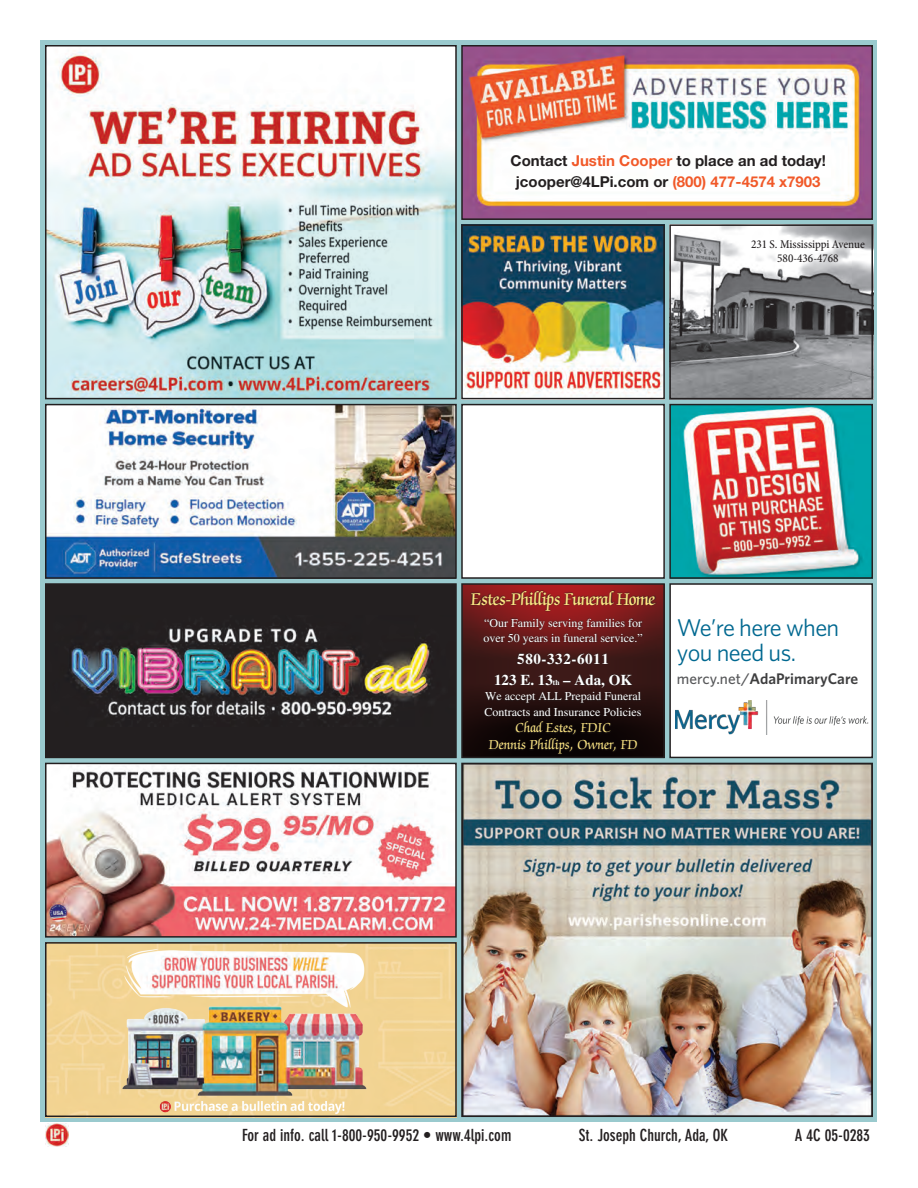
<style>
.page{position:relative;width:918px;height:1188px;background:#fff}
.page>*{position:absolute;margin:0;border:0;box-sizing:border-box;transform-origin:0 0}
.t1{font:24.3px/24.6px "Whitney";letter-spacing:-.025em;color:#006890}
.t2{font:600 19.5px "Zapf Chancery Std";letter-spacing:-.025em;color:#ffe783;scale:.9 1}
.t3{font:700 condensed 16.5px "DIN Neuzeit Grotesk Std";color:#231f20}
.t4{font:600 15.45px "Whitney";color:#3e3e3f}
.t5{font:700 15px/21px "Helvetica Neue LT Std";color:#231f20;text-align:center}
.t6{font:15px/16.8px "Zapf Chancery Std";color:#ffe783;text-align:center}
.t7{font:700 15px/21.3px "Times LT Std";letter-spacing:.04em;color:#fff;text-align:center}
.t8{font:12px/15.3px "Times LT Std";color:#fff}
.t9{font:500 condensed 12px/14.4px "Minion Pro";letter-spacing:-.005em;color:#231f20;text-align:center}
.s1{color:#f15929}
.s2{font-size:7.5px}
.s3{font-weight:500;color:#57585a}
</style>
<div class="page">
<div style="left:40px;top:40px;width:838px;height:1082px;background:#9acace"></div>
<img style="left:45px;top:1123px;width:23px;height:24px">
<div style="left:462px;top:405px;width:202px;height:173px;background:#fff"></div>
<div style="left:461px;top:404px;width:204px;height:175px;border:2px solid #231f20"></div>
<img style="left:48px;top:407px;width:406px;height:169px">
<div style="left:45px;top:404px;width:412px;height:175px;border:2px solid #231f20"></div>
<img style="left:464px;top:227px;width:198px;height:169px">
<div style="left:461px;top:224px;width:204px;height:175px;border:2px solid #231f20"></div>
<img style="left:672px;top:227px;width:198px;height:169px">
<div style="left:669px;top:224px;width:204px;height:175px;border:2px solid #231f20"></div>
<div style="left:449px;top:573px;width:229px;height:86px;background:#ee1e24;opacity:.74"></div>
<svg style="left:449px;top:627px;width:229px;height:132px"></svg>
<svg style="left:469px;top:590px;width:188px;height:164px;background:#3f1414"></svg>
<div style="left:461px;top:583px;width:204px;height:175px;border:2px solid #231f20"></div>
<img style="left:48px;top:766px;width:406px;height:169px">
<div style="left:45px;top:763px;width:412px;height:175px;border:2px solid #231f20"></div>
<div style="left:46px;top:584px;width:410px;height:173px;background:#231f20"></div>
<img style="left:71px;top:625px;width:360px;height:101px">
<div style="left:45px;top:583px;width:412px;height:175px;border:2px solid #231f20"></div>
<div style="left:670px;top:584px;width:202px;height:173px;background:#fff"></div>
<img style="left:675px;top:700px;width:194px;height:34px">
<div style="left:669px;top:583px;width:204px;height:175px;border:2px solid #231f20"></div>
<img style="left:464px;top:766px;width:406px;height:348px">
<div style="left:461px;top:763px;width:412px;height:354px;border:2px solid #231f20"></div>
<img style="left:48px;top:945px;width:406px;height:169px">
<div style="left:45px;top:942px;width:412px;height:175px;border:2px solid #231f20"></div>
<img style="left:95px;top:942px;width:311px;height:175px">
<img style="left:672px;top:407px;width:198px;height:169px">
<div style="left:669px;top:404px;width:204px;height:175px;border:2px solid #231f20"></div>
<img style="left:48px;top:48px;width:406px;height:348px">
<div style="left:45px;top:45px;width:412px;height:354px;border:2px solid #231f20"></div>
<img style="left:464px;top:48px;width:406px;height:169px">
<div style="left:461px;top:45px;width:412px;height:175px;border:2px solid #231f20"></div>
<p class="t5" style="left:511px;top:150px;width:317px">Contact <span class="s1">Justin Cooper</span> to place an ad today! jcooper@4LPi.com or <span class="s1">(800) 477-4574 x7903</span></p>
<p class="t9" style="left:751px;top:237px;width:115px">231 S. Mississippi Avenue<br>580-436-4768</p>
<h2 class="t2" style="left:471px;top:589px;width:207px">Estes-Phillips Funeral Home</h2>
<p class="t8" style="left:483px;top:615px;width:161px">“Our Family serving families for over 50 years in funeral service.”</p>
<p class="t7" style="left:494px;top:648px;width:139px">580-332-6011<br>123 E. 13<span class="s2">th</span> – Ada, OK</p>
<p class="t8" style="left:485px;top:689px;width:158px">We accept ALL Prepaid Funeral<br>Contracts and Insurance Policies</p>
<p class="t6" style="left:489px;top:720px;width:150px">Chad Estes, FDIC<br>Dennis Phillips, Owner, FD</p>
<h1 class="t1" style="left:677px;top:615px;width:164px">We’re here when you need us.</h1>
<p class="t4" style="left:677px;top:668px;width:183px"><span class="s3">mercy.net/</span>AdaPrimaryCare</p>
<h3 class="t3" style="left:242px;top:1126px;width:271px">For ad info. call 1-800-950-9952 • www.4lpi.com</h3>
<h3 class="t3" style="left:579px;top:1126px;width:151px">St. Joseph Church, Ada, OK</h3>
<h3 class="t3" style="left:795px;top:1126px;width:77px">A 4C 05-0283</h3>
</div>
